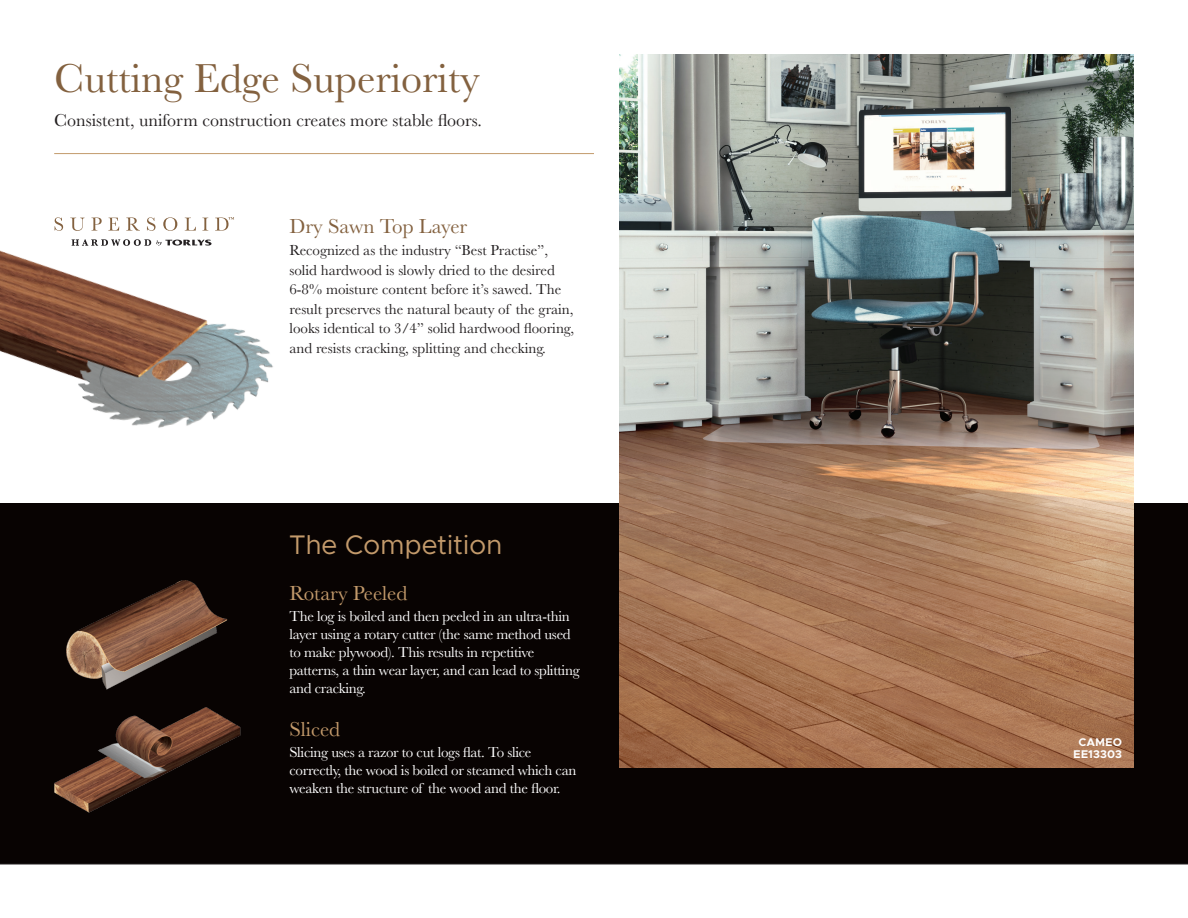
<style>
.page{position:relative;width:1188px;height:918px;background:#fff}
.page>*{position:absolute;margin:0;border:0;box-sizing:border-box;transform-origin:0 0}
.t1{font:42px "Baskerville";color:#83613f}
.t2{font:27px "Clarity City";color:#c39a6b}
.t3{font:21px "Baskerville";color:#c39a6b}
.t4{font:21px "Baskerville";color:#83613f}
.t5{font:18px "Baskerville";color:#231f20}
.t6{font:15px/18px "Baskerville";letter-spacing:-.02em;color:#fff}
.t7{font:15px/19.5px "Baskerville";color:#231f20}
.t8{font:700 11.25px "Clarity City";color:#fff}
</style>
<div class="page">
<img style="left:0;top:250px;width:273px;height:178px">
<div style="left:0;top:503px;width:1188px;height:361px;background:#080302"></div>
<img style="left:66px;top:580px;width:162px;height:110px">
<img style="left:54px;top:707px;width:187px;height:106px">
<hr style="left:54px;top:153px;width:540px;height:1px;background:#c39a6b">
<hr style="left:0;top:864px;width:1188px;height:1px;background:#231f20">
<img style="left:620px;top:54px;width:514px;height:714px">
<svg style="left:72px;top:239px;width:140px;height:7px"></svg>
<svg style="left:55px;top:217px;width:8px;height:14px"></svg>
<svg style="left:70px;top:218px;width:15px;height:13px"></svg>
<svg style="left:91px;top:218px;width:11px;height:13px"></svg>
<svg style="left:108px;top:218px;width:11px;height:13px"></svg>
<svg style="left:126px;top:217px;width:14px;height:14px"></svg>
<svg style="left:147px;top:217px;width:9px;height:14px"></svg>
<svg style="left:163px;top:217px;width:14px;height:14px"></svg>
<svg style="left:185px;top:218px;width:11px;height:13px"></svg>
<svg style="left:202px;top:218px;width:6px;height:13px"></svg>
<svg style="left:215px;top:217px;width:19px;height:14px"></svg>
<p class="t1" style="left:54px;top:51px;width:427px">Cutting Edge Superiority</p>
<p class="t5" style="left:54px;top:109px;width:429px">Consistent, uniform construction creates more stable floors.</p>
<p class="t4" style="left:289px;top:213px;width:179px">Dry Sawn Top Layer</p>
<p class="t7" style="left:289px;top:241px;width:286px">Recognized as the industry “Best Practise”, solid hardwood is slowly dried to the desired 6-8% moisture content before it’s sawed. The result preserves the natural beauty of the grain, looks identical to 3/4” solid hardwood flooring, and resists cracking, splitting and checking.</p>
<p class="t2" style="left:289px;top:527px;width:214px">The Competition</p>
<p class="t3" style="left:289px;top:580px;width:119px">Rotary Peeled</p>
<p class="t6" style="left:289px;top:607px;width:292px">The log is boiled and then peeled in an ultra-thin layer using a rotary cutter (the same method used to make plywood). This results in repetitive patterns, a thin wear layer, and can lead to splitting and cracking.</p>
<p class="t3" style="left:289px;top:716px;width:52px">Sliced</p>
<p class="t6" style="left:289px;top:744px;width:288px">Slicing uses a razor to cut logs flat. To slice correctly, the wood is boiled or steamed which can weaken the structure of the wood and the floor.</p>
<p class="t8" style="left:1078px;top:735px;width:45px">CAMEO</p>
<p class="t8" style="left:1073px;top:747px;width:50px">EE13303</p>
</div>
